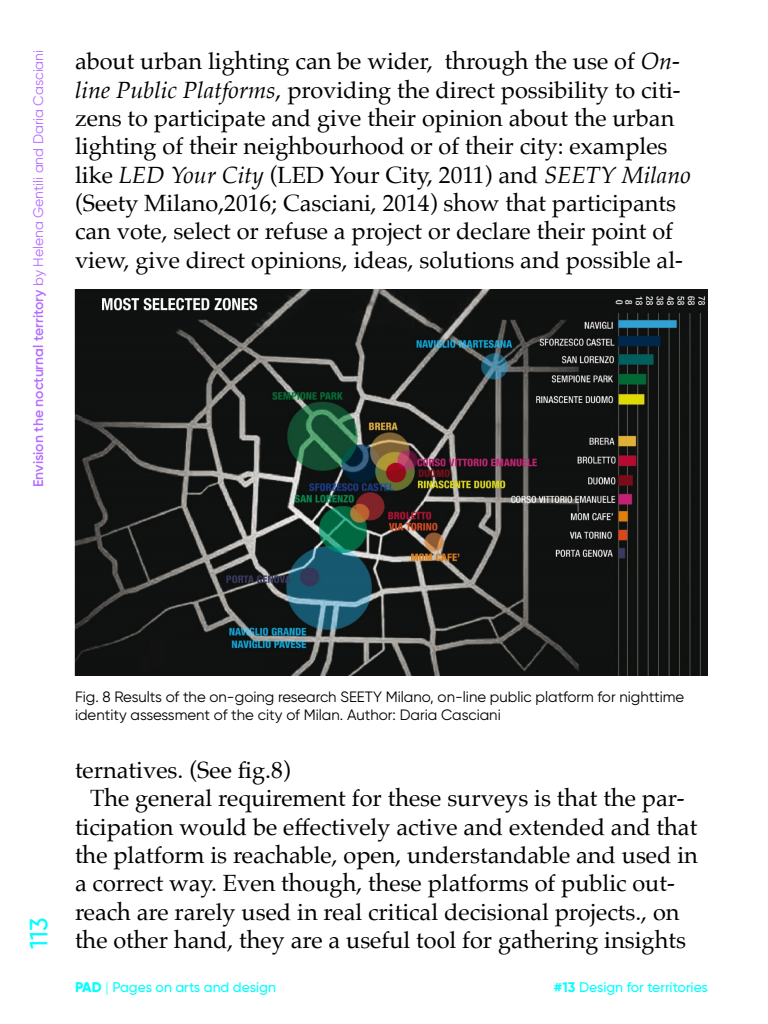
<style>
.page{position:relative;width:768px;height:1024px;background:#fff}
.page>*{position:absolute;margin:0;border:0;box-sizing:border-box;transform-origin:0 0}
.t1{font:500 25px "Gilroy";color:#0ff}
.t2{font:23.5px/28.4px "Palatino";color:#000}
.didascalia{font:15px/18px "Gilroy";color:#000}
.t3{font:14px "Gilroy";color:#b56eff}
.t4{font:500 14px "Gilroy";color:#0ff}
.s1{font-weight:600}
.s2{font-style:italic}
.s3{font-weight:800}
.s4{font-weight:300}
.s5{font-weight:700}
</style>
<div class="page">
<img style="left:75px;top:290px;width:633px;height:385px">
<p class="t3" style="left:30px;top:487px;width:439px;rotate:-90deg"><span class="s1">Envision the nocturnal territory</span> by Helena Gentili and Daria Casciani</p>
<p class="t2" style="left:75px;top:47px;width:617px">about urban lighting can be wider, through the use of <span class="s2">On&shy;line Public Platforms</span>, providing the direct possibility to citi&shy;zens to participate and give their opinion about the urban lighting of their neighbourhood or of their city: examples like <span class="s2">LED Your City</span> (LED Your City, 2011) and <span class="s2">SEETY Milano </span>(Seety Milano,2016; Casciani, 2014) show that participants can vote, select or refuse a project or declare their point of view, give direct opinions, ideas, solutions and possible al-</p>
<p class="t1" style="left:23px;top:949px;width:33px;rotate:-90deg">113</p>
<p class="didascalia" style="left:75px;top:687px;width:611px">Fig. 8 Results of the on-going research SEETY Milano, on-line public platform for nighttime identity assessment of the city of Milan. Author: Daria Casciani</p>
<p class="t2" style="left:75px;top:756px;width:217px">ternatives. (See fig.8)</p>
<p class="t2" style="left:75px;top:784px;width:624px;text-indent:15px">The general requirement for these surveys is that the par&shy;ticipation would be effectively active and extended and that the platform is reachable, open, understandable and used in a correct way. Even though, these platforms of public out&shy;reach are rarely used in real critical decisional projects., on the other hand, they are a useful tool for gathering insights</p>
<p class="t4" style="left:75px;top:979px;width:202px"><span class="s3">PAD</span> <span class="s4">|</span> Pages on arts and design</p>
<p class="t4" style="left:554px;top:979px;width:156px"><span class="s5">#13</span> Design for territories</p>
</div>
